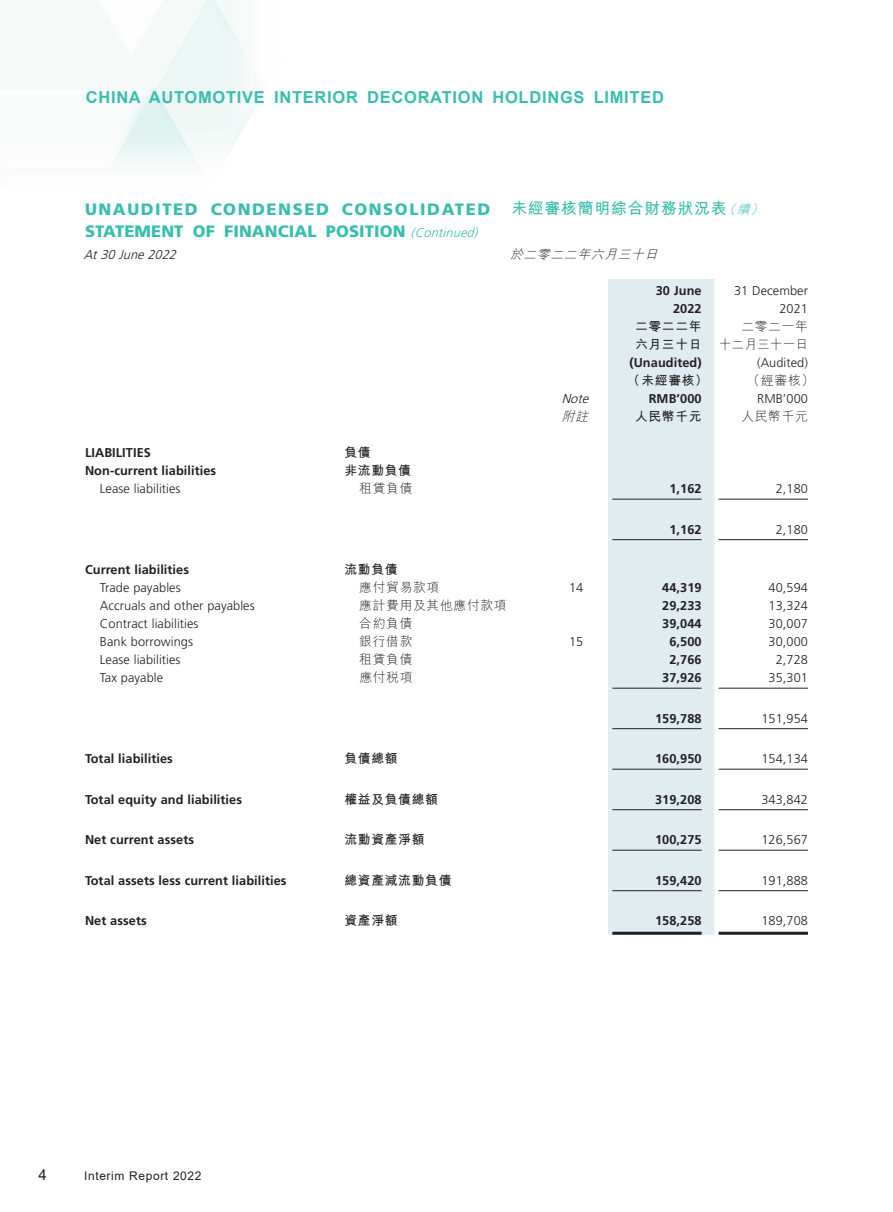
<style>
.page{position:relative;width:893px;height:1212px;background:#fff}
.page>*{position:absolute;margin:0;border:0;box-sizing:border-box;transform-origin:0 0}
.t1{font:900 16.5px/22.5px "Frutiger LT Std";letter-spacing:.095em;color:#39beae}
.t2{font:700 16.5px "Arial";letter-spacing:.045em;color:#39beae}
.t3{font:700 15.75px "M Hei HK";letter-spacing:.055em;color:#39beae}
.t4{font:15px "Arial";color:#231f20}
.t5{font:700 12.75px "Frutiger LT Std";letter-spacing:.005em;color:#231f20}
.t6{font:300 12.75px "Frutiger LT Std";letter-spacing:.005em;color:#231f20}
.t7{font:700 12.75px "M Hei HK";letter-spacing:.055em;color:#231f20}
.t8{font:300 12.75px "M Hei HK";letter-spacing:.055em;color:#231f20}
.t9{font:italic 300 12.75px "Frutiger LT Std";color:#231f20}
.t10{font:italic 300 12.75px "M Hei HK";color:#231f20}
.t11{font:300 12.75px "M Hei HK";letter-spacing:.055em;color:#231f20;scale:.95 1}
.t12{font:12px "Arial";letter-spacing:.05em;color:#231f20}
.s1{font-weight:300;font-style:italic;font-size:12.75px}
</style>
<div class="page">
<img style="left:1px;top:0;width:807px;height:935px">
<div style="left:608px;top:279px;width:106px;height:656px;background:#e1ecf0"></div>
<hr style="left:612px;top:499px;width:90px;height:1px;background:#231f20">
<hr style="left:719px;top:499px;width:89px;height:1px;background:#231f20">
<hr style="left:612px;top:539px;width:90px;height:1px;background:#231f20">
<hr style="left:719px;top:539px;width:89px;height:1px;background:#231f20">
<hr style="left:612px;top:688px;width:90px;height:1px;background:#231f20">
<hr style="left:719px;top:688px;width:89px;height:1px;background:#231f20">
<hr style="left:612px;top:728px;width:90px;height:1px;background:#231f20">
<hr style="left:719px;top:728px;width:89px;height:1px;background:#231f20">
<hr style="left:612px;top:769px;width:90px;height:1px;background:#231f20">
<hr style="left:719px;top:769px;width:89px;height:1px;background:#231f20">
<hr style="left:612px;top:809px;width:90px;height:1px;background:#231f20">
<hr style="left:719px;top:809px;width:89px;height:1px;background:#231f20">
<hr style="left:612px;top:850px;width:90px;height:1px;background:#231f20">
<hr style="left:719px;top:850px;width:89px;height:1px;background:#231f20">
<hr style="left:612px;top:890px;width:90px;height:1px;background:#231f20">
<hr style="left:719px;top:890px;width:89px;height:1px;background:#231f20">
<hr style="left:612px;top:932px;width:90px;height:3px;background:#231f20">
<hr style="left:719px;top:932px;width:89px;height:3px;background:#231f20">
<p class="t2" style="left:86px;top:85px;width:580px">CHINA AUTOMOTIVE INTERIOR DECORATION HOLDINGS LIMITED</p>
<p class="t1" style="left:85px;top:198px;width:407px">UNAUDITED CONDENSED CONSOLIDATED<br>STATEMENT OF FINANCIAL POSITION <span class="s1">(Continued)</span></p>
<p class="t9" style="left:84px;top:248px;width:98px">At30June2022</p>
<p class="t3" style="left:511px;top:197px;width:257px">未經審核簡明綜合財務狀況表<span class="s1">（續）</span></p>
<p class="t10" style="left:510px;top:247px;width:152px">於二零二二年六月三十日</p>
<p class="t5" style="left:656px;top:283px;width:47px">30 June</p>
<p class="t6" style="left:734px;top:284px;width:75px">31 December</p>
<p class="t5" style="left:673px;top:301px;width:30px">2022</p>
<p class="t6" style="left:779px;top:302px;width:30px">2021</p>
<p class="t7" style="left:635px;top:317px;width:68px">二零二二年</p>
<p class="t8" style="left:741px;top:320px;width:68px">二零二一年</p>
<p class="t7" style="left:635px;top:335px;width:68px">六月三十日</p>
<p class="t11" style="left:719px;top:338px;width:95px">十二月三十一日</p>
<p class="t5" style="left:629px;top:355px;width:74px">(Unaudited)</p>
<p class="t6" style="left:757px;top:356px;width:52px">(Audited)</p>
<p class="t7" style="left:627px;top:371px;width:82px">（未經審核）</p>
<p class="t8" style="left:747px;top:374px;width:69px">（經審核）</p>
<p class="t9" style="left:562px;top:392px;width:32px">Note</p>
<p class="t5" style="left:649px;top:391px;width:54px">RMB’000</p>
<p class="t6" style="left:757px;top:392px;width:52px">RMB’000</p>
<p class="t10" style="left:562px;top:410px;width:31px">附註</p>
<p class="t7" style="left:635px;top:407px;width:68px">人民幣千元</p>
<p class="t8" style="left:741px;top:410px;width:68px">人民幣千元</p>
<p class="t5" style="left:85px;top:445px;width:67px">LIABILITIES</p>
<p class="t7" style="left:344px;top:443px;width:28px">負債</p>
<p class="t5" style="left:85px;top:463px;width:133px">Non-current liabilities</p>
<p class="t7" style="left:344px;top:461px;width:68px">非流動負債</p>
<p class="t6" style="left:100px;top:482px;width:82px">Lease liabilities</p>
<p class="t8" style="left:359px;top:482px;width:55px">租賃負債</p>
<p class="t5" style="left:669px;top:481px;width:34px">1,162</p>
<p class="t6" style="left:776px;top:482px;width:34px">2,180</p>
<p class="t5" style="left:669px;top:522px;width:34px">1,162</p>
<p class="t6" style="left:776px;top:522px;width:34px">2,180</p>
<p class="t5" style="left:85px;top:562px;width:106px">Current liabilities</p>
<p class="t7" style="left:344px;top:560px;width:55px">流動負債</p>
<p class="t6" style="left:100px;top:581px;width:82px">Trade payables</p>
<p class="t8" style="left:359px;top:581px;width:82px">應付貿易款項</p>
<p class="t6" style="left:569px;top:581px;width:16px">14</p>
<p class="t5" style="left:662px;top:580px;width:41px">44,319</p>
<p class="t6" style="left:769px;top:581px;width:41px">40,594</p>
<p class="t6" style="left:100px;top:599px;width:156px">Accruals and other payables</p>
<p class="t8" style="left:359px;top:599px;width:149px">應計費用及其他應付款項</p>
<p class="t5" style="left:662px;top:598px;width:41px">29,233</p>
<p class="t6" style="left:769px;top:599px;width:41px">13,324</p>
<p class="t6" style="left:100px;top:617px;width:100px">Contract liabilities</p>
<p class="t8" style="left:359px;top:617px;width:55px">合約負債</p>
<p class="t5" style="left:662px;top:616px;width:41px">39,044</p>
<p class="t6" style="left:769px;top:617px;width:41px">30,007</p>
<p class="t6" style="left:100px;top:635px;width:95px">Bank borrowings</p>
<p class="t8" style="left:359px;top:635px;width:55px">銀行借款</p>
<p class="t6" style="left:569px;top:635px;width:16px">15</p>
<p class="t5" style="left:669px;top:634px;width:34px">6,500</p>
<p class="t6" style="left:769px;top:635px;width:41px">30,000</p>
<p class="t6" style="left:100px;top:653px;width:82px">Lease liabilities</p>
<p class="t8" style="left:359px;top:653px;width:55px">租賃負債</p>
<p class="t5" style="left:669px;top:652px;width:34px">2,766</p>
<p class="t6" style="left:776px;top:653px;width:34px">2,728</p>
<p class="t6" style="left:100px;top:671px;width:65px">Tax payable</p>
<p class="t8" style="left:359px;top:671px;width:55px">應付稅項</p>
<p class="t5" style="left:662px;top:670px;width:41px">37,926</p>
<p class="t6" style="left:769px;top:671px;width:41px">35,301</p>
<p class="t5" style="left:655px;top:711px;width:48px">159,788</p>
<p class="t6" style="left:761px;top:711px;width:48px">151,954</p>
<p class="t5" style="left:85px;top:751px;width:89px">Total liabilities</p>
<p class="t7" style="left:344px;top:749px;width:55px">負債總額</p>
<p class="t5" style="left:655px;top:751px;width:48px">160,950</p>
<p class="t6" style="left:761px;top:752px;width:48px">154,134</p>
<p class="t5" style="left:85px;top:792px;width:158px">Total equity and liabilities</p>
<p class="t7" style="left:344px;top:790px;width:95px">權益及負債總額</p>
<p class="t5" style="left:655px;top:792px;width:48px">319,208</p>
<p class="t6" style="left:761px;top:792px;width:48px">343,842</p>
<p class="t5" style="left:85px;top:832px;width:111px">Net current assets</p>
<p class="t7" style="left:344px;top:830px;width:82px">流動資產淨額</p>
<p class="t5" style="left:655px;top:832px;width:48px">100,275</p>
<p class="t6" style="left:761px;top:833px;width:48px">126,567</p>
<p class="t5" style="left:85px;top:873px;width:203px">Total assets less current liabilities</p>
<p class="t7" style="left:344px;top:871px;width:108px">總資產減流動負債</p>
<p class="t5" style="left:655px;top:873px;width:48px">159,420</p>
<p class="t6" style="left:761px;top:873px;width:48px">191,888</p>
<p class="t5" style="left:85px;top:913px;width:63px">Net assets</p>
<p class="t7" style="left:344px;top:911px;width:55px">資產淨額</p>
<p class="t5" style="left:655px;top:913px;width:48px">158,258</p>
<p class="t6" style="left:761px;top:914px;width:48px">189,708</p>
<p class="t4" style="left:38px;top:1164px;width:10px">4</p>
<p class="t12" style="left:84px;top:1167px;width:119px">Interim Report 2022</p>
</div>
